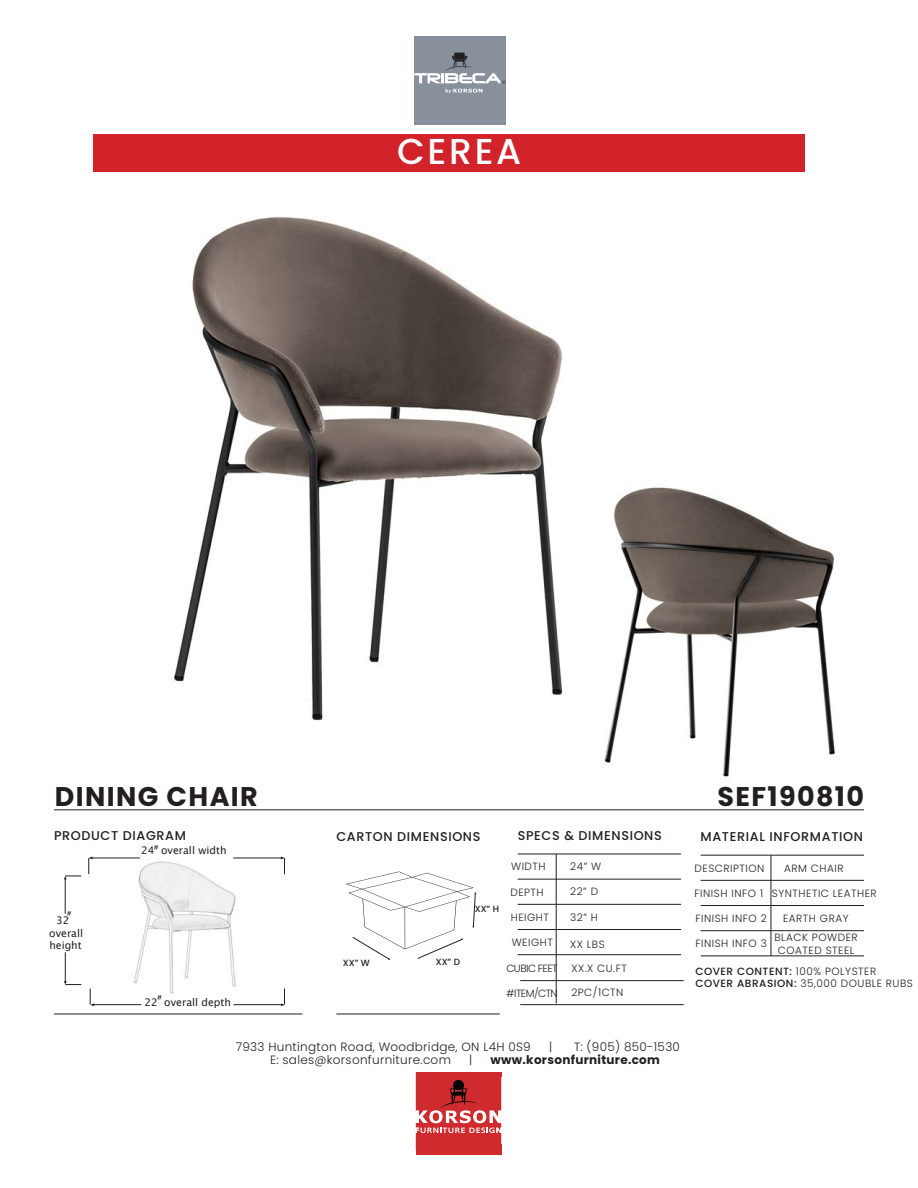
<style>
.page{position:relative;width:918px;height:1188px;background:#fff}
.page>*{position:absolute;margin:0;border:0;box-sizing:border-box;transform-origin:0 0}
.t1{font:500 36px "Poppins";letter-spacing:.075em;color:#fff}
.t2{font:700 27px "Poppins";letter-spacing:.05em;color:#231f20}
.t3{font:500 16.65px "Poppins";color:#231f20;scale:.6 1}
.t4{font:500 12.75px "Poppins";letter-spacing:.05em;color:#231f20}
.t5{font:300 12px "Poppins";letter-spacing:.025em;color:#231f20}
.t6{font:700 12px "Poppins";letter-spacing:.025em;color:#231f20}
.t7{font:300 10.5px "Poppins";letter-spacing:.05em;color:#231f20}
.t8{font:10.5px/12.3px "Lucida Grande";color:#231f20}
.t9{font:500 10.5px "Poppins";letter-spacing:.05em;color:#231f20}
.t10{font:300 10.5px "Poppins";letter-spacing:-.05em;color:#231f20}
.t11{font:500 9px "Poppins";color:#231f20}
.s1{font-weight:300}
.s2{font-weight:500}
</style>
<div class="page">
<div style="left:94px;top:134px;width:711px;height:38px;background:#d2232a"></div>
<hr style="left:54px;top:809px;width:810px;height:1px;background:#231f20">
<hr style="left:701px;top:855px;width:163px;height:1px;background:#231f20">
<hr style="left:701px;top:880px;width:163px;height:1px;background:#231f20">
<hr style="left:701px;top:905px;width:163px;height:1px;background:#231f20">
<hr style="left:701px;top:930px;width:163px;height:1px;background:#231f20">
<hr style="left:701px;top:956px;width:163px;height:1px;background:#231f20">
<hr style="left:771px;top:855px;width:1px;height:101px;background:#231f20">
<hr style="left:518px;top:854px;width:163px;height:1px;background:#231f20">
<hr style="left:518px;top:879px;width:163px;height:1px;background:#231f20">
<hr style="left:518px;top:904px;width:163px;height:1px;background:#231f20">
<hr style="left:518px;top:929px;width:163px;height:1px;background:#231f20">
<hr style="left:518px;top:954px;width:163px;height:1px;background:#231f20">
<hr style="left:556px;top:854px;width:1px;height:149px;background:#231f20">
<div style="left:416px;top:1144px;width:85px;height:11px;background:#cf2b2e"></div>
<div style="left:416px;top:1072px;width:85px;height:5px;background:#cf2b2e"></div>
<svg style="left:416px;top:1077px;width:85px;height:67px;background:#cd4648"></svg>
<hr style="left:54px;top:1014px;width:248px;height:1px;background:#231f20">
<hr style="left:336px;top:1014px;width:164px;height:1px;background:#231f20">
<svg style="left:346px;top:871px;width:130px;height:89px"></svg>
<hr style="left:91px;top:858px;width:49px;height:1px;background:#231f20">
<svg style="left:88px;top:857px;width:4px;height:17px"></svg>
<hr style="left:233px;top:858px;width:50px;height:1px;background:#231f20">
<svg style="left:281px;top:857px;width:4px;height:17px"></svg>
<hr style="left:92px;top:1004px;width:49px;height:1px;background:#231f20">
<hr style="left:233px;top:1004px;width:50px;height:1px;background:#231f20">
<svg style="left:281px;top:989px;width:4px;height:17px"></svg>
<svg style="left:90px;top:989px;width:4px;height:17px"></svg>
<hr style="left:65px;top:879px;width:1px;height:35px;background:#231f20">
<svg style="left:64px;top:876px;width:17px;height:4px"></svg>
<svg style="left:64px;top:952px;width:17px;height:33px"></svg>
<div style="left:414px;top:36px;width:92px;height:89px;background:#88909c"></div>
<svg style="left:414px;top:53px;width:91px;height:40px"></svg>
<hr style="left:520px;top:980px;width:164px;height:1px;background:#231f20">
<hr style="left:520px;top:1004px;width:164px;height:1px;background:#231f20">
<img style="left:604px;top:487px;width:231px;height:290px">
<img style="left:174px;top:216px;width:389px;height:505px">
<img style="left:134px;top:861px;width:102px;height:133px">
<p class="t1" style="left:397px;top:131px;width:126px">CEREA</p>
<p class="t2" style="left:55px;top:781px;width:205px">DINING CHAIR</p>
<p class="t2" style="left:718px;top:781px;width:148px">SEF190810</p>
<p class="t4" style="left:54px;top:828px;width:134px">PRODUCT DIAGRAM</p>
<p class="t4" style="left:701px;top:829px;width:164px">MATERIAL INFORMATION</p>
<p class="t7" style="left:695px;top:863px;width:71px">DESCRIPTION</p>
<p class="t7" style="left:784px;top:863px;width:61px">ARM CHAIR</p>
<p class="t7" style="left:772px;top:887px;width:106px">SYNTHETIC LEATHER</p>
<p class="t7" style="left:783px;top:912px;width:67px">EARTH GRAY</p>
<p class="t4" style="left:518px;top:828px;width:146px">SPECS &amp; DIMENSIONS</p>
<p class="t7" style="left:511px;top:861px;width:36px">WIDTH</p>
<p class="t7" style="left:570px;top:860px;width:33px">24” W</p>
<p class="t7" style="left:570px;top:886px;width:29px">22” D</p>
<p class="t7" style="left:570px;top:911px;width:29px">32” H</p>
<p class="t7" style="left:570px;top:938px;width:36px">XX LBS</p>
<p class="t4" style="left:336px;top:829px;width:146px">CARTON DIMENSIONS</p>
<h3 class="t3" style="left:154px;top:842px;width:9px">”</h3>
<p class="t8" style="left:141px;top:844px;width:87px">24 overall width</p>
<p class="t7" style="left:510px;top:886px;width:35px">DEPTH</p>
<p class="t7" style="left:511px;top:911px;width:40px">HEIGHT</p>
<p class="t7" style="left:512px;top:936px;width:43px">WEIGHT</p>
<p class="t7" style="left:695px;top:887px;width:70px">FINISH INFO 1</p>
<p class="t7" style="left:695px;top:912px;width:73px">FINISH INFO 2</p>
<p class="t11" style="left:475px;top:903px;width:26px">XX” H</p>
<h3 class="t3" style="left:67px;top:908px;width:9px">”</h3>
<p class="t8" style="left:56px;top:914px;width:15px">32</p>
<p class="t8" style="left:49px;top:927px;width:35px">overall height</p>
<p class="t7" style="left:774px;top:931px;width:85px">BLACK POWDER</p>
<p class="t7" style="left:778px;top:944px;width:78px">COATED STEEL</p>
<p class="t7" style="left:695px;top:937px;width:73px">FINISH INFO 3</p>
<p class="t9" style="left:695px;top:965px;width:182px">COVER CONTENT: <span class="s1">100% POLYSTER</span></p>
<p class="t7" style="left:695px;top:978px;width:219px"><span class="s2">COVER ABRASION:</span> 35,000 DOUBLE RUBS</p>
<p class="t11" style="left:343px;top:957px;width:29px">XX” W</p>
<p class="t11" style="left:436px;top:957px;width:26px">XX” D</p>
<p class="t10" style="left:506px;top:962px;width:53px">CUBIC FEET</p>
<p class="t7" style="left:506px;top:987px;width:53px">#ITEM/CTN</p>
<p class="t7" style="left:571px;top:963px;width:57px">XX.X CU.FT</p>
<p class="t7" style="left:571px;top:986px;width:54px">2PC/1CTN</p>
<h3 class="t3" style="left:158px;top:992px;width:9px">”</h3>
<p class="t8" style="left:144px;top:996px;width:88px">22 overall depth</p>
<p class="t5" style="left:236px;top:1039px;width:297px">7933 Huntington Road, Woodbridge, ON L4H 0S9</p>
<p class="t5" style="left:549px;top:1039px;width:5px">|</p>
<p class="t5" style="left:574px;top:1039px;width:108px">T: (905) 850-1530</p>
<p class="t5" style="left:270px;top:1053px;width:182px">E: sales@korsonfurniture.com</p>
<p class="t5" style="left:469px;top:1053px;width:5px">|</p>
<p class="t6" style="left:491px;top:1053px;width:171px">www.korsonfurniture.com</p>
</div>
